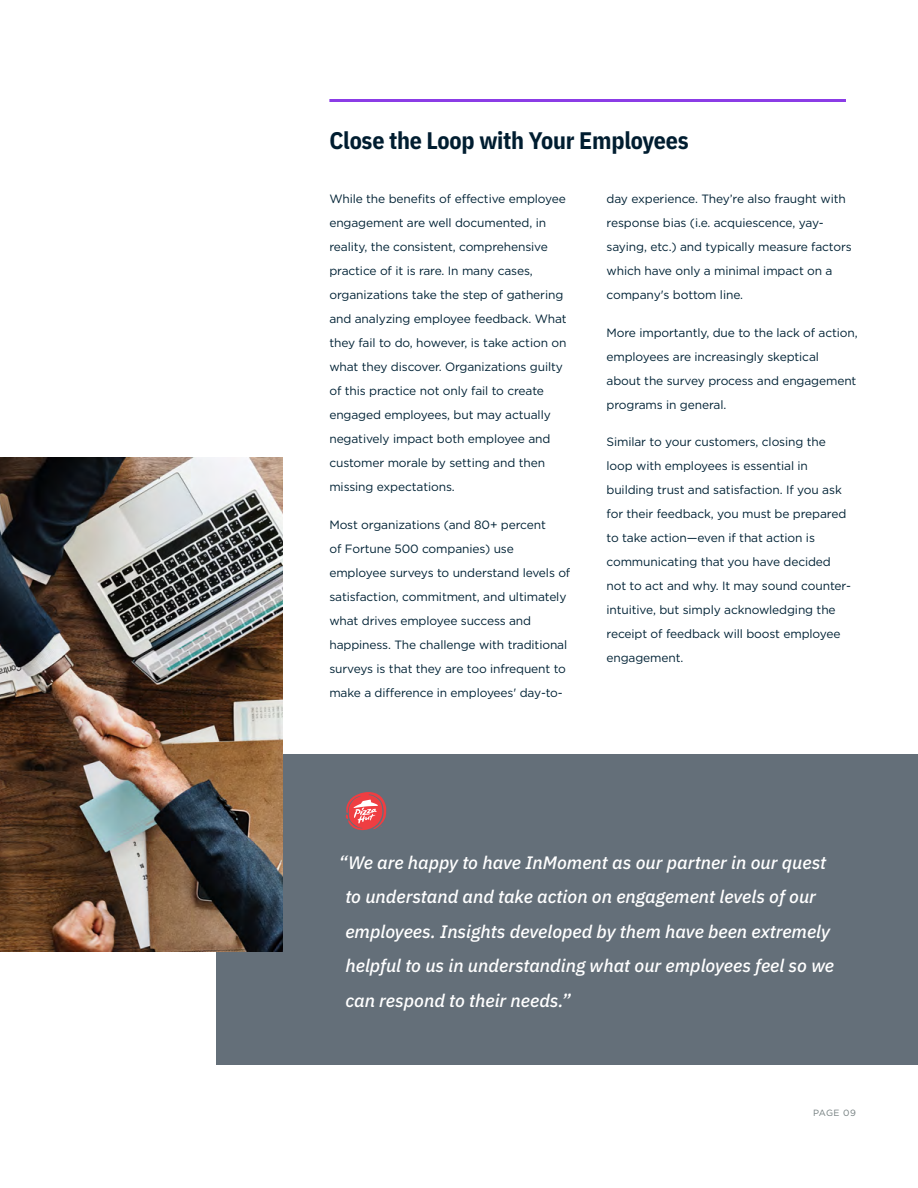
<style>
.page{position:relative;width:918px;height:1188px;background:#fff}
.page>*{position:absolute;margin:0;border:0;box-sizing:border-box;transform-origin:0 0}
.t1{font:700 24px "IBM Plex Sans Cond";letter-spacing:-.01em;color:#001d30}
.t2{font:italic 500 18px/34.5px "IBM Plex Sans";color:#fff}
.t3{font:12px/24px "Gotham";letter-spacing:-.01em;color:#002235}
.t4{font:9px "Gotham";letter-spacing:.03em;color:#717c7d}
</style>
<div class="page">
<hr style="left:329px;top:99px;width:517px;height:3px;background:#8b3ce6">
<div style="left:216px;top:754px;width:702px;height:311px;background:#646f79"></div>
<img style="left:0;top:458px;width:283px;height:494px">
<svg style="left:346px;top:792px;width:40px;height:38px"></svg>
<h1 class="t1" style="left:329px;top:121px;width:361px">Close the Loop with Your Employees</h1>
<p class="t3" style="left:329px;top:187px;width:239px">While the benefits of effective employee engagement are well documented, in reality, the consistent, comprehensive practice of it is rare. In many cases, organizations take the step of gathering and analyzing employee feedback. What they fail to do, however, is take action on what they discover. Organizations guilty of this practice not only fail to create engaged employees, but may actually negatively impact both employee and customer morale by setting and then missing expectations.</p>
<p class="t3" style="left:329px;top:512px;width:242px">Most organizations (and 80+ percent<br>of Fortune 500 companies) use employee surveys to understand levels of satisfaction, commitment, and ultimately what drives employee success and happiness. The challenge with traditional surveys is that they are too infrequent to make a difference in employees' day-to-</p>
<p class="t3" style="left:607px;top:187px;width:247px">day experience. They’re also fraught with response bias (i.e. acquiescence, yay&shy;saying, etc.) and typically measure factors which have only a minimal impact on a company's bottom line.</p>
<p class="t3" style="left:607px;top:320px;width:253px">More importantly, due to the lack of action, employees are increasingly skeptical<br>about the survey process and engagement programs in general.</p>
<p class="t3" style="left:607px;top:430px;width:246px">Similar to your customers, closing the loop with employees is essential in building trust and satisfaction. If you ask for their feedback, you must be prepared to take action—even if that action is communicating that you have decided not to act and why. It may sound counter&shy;intuitive, but simply acknowledging the receipt of feedback will boost employee engagement.</p>
<p class="t2" style="left:345px;top:844px;width:490px;text-indent:-6px">“We are happy to have InMoment as our partner in our quest to understand and take action on engagement levels of our employees. Insights developed by them have been extremely helpful to us in understanding what our employees feel so we can respond to their needs.”</p>
<p class="t4" style="left:813px;top:1107px;width:44px">PAGE 09</p>
</div>
